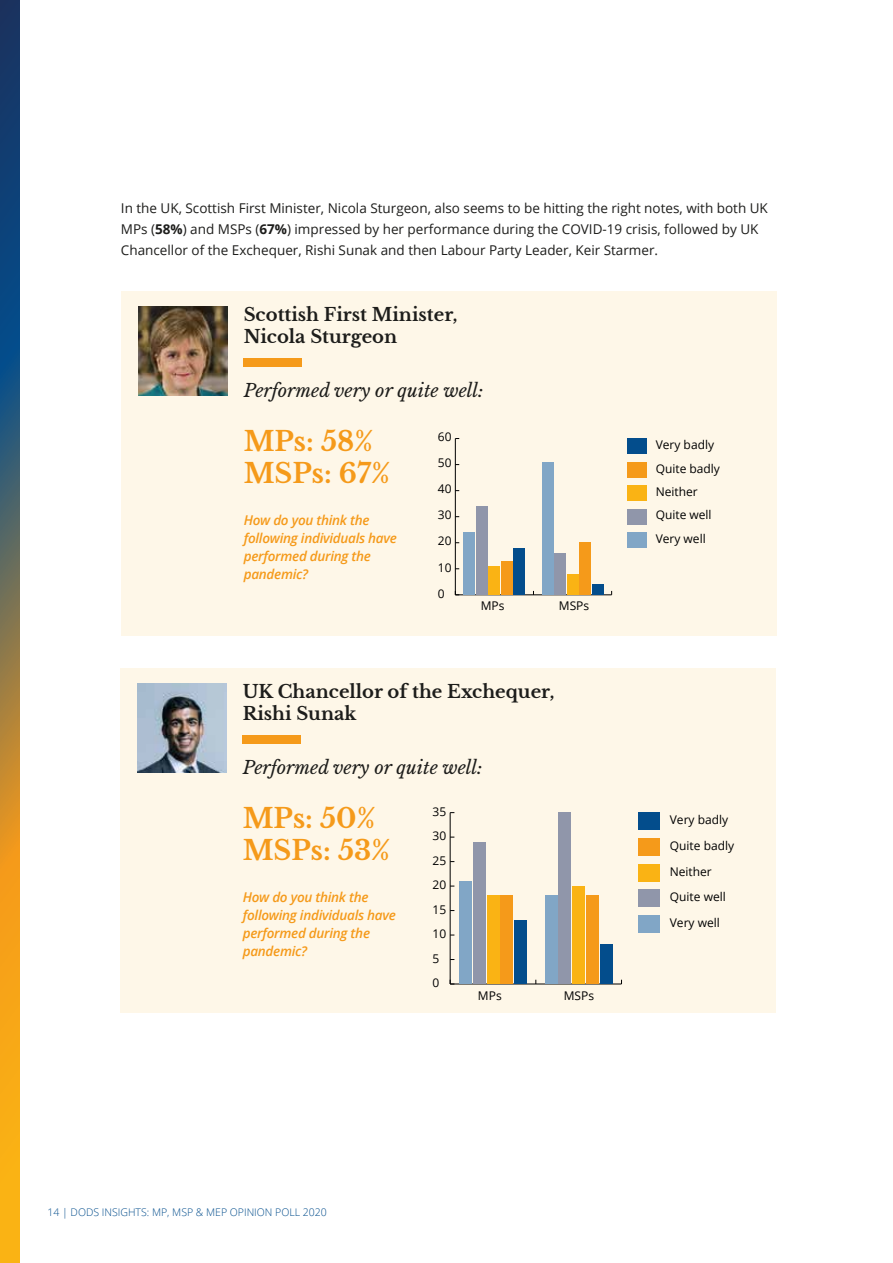
<style>
.page{position:relative;width:893px;height:1263px;background:#fff}
.page>*{position:absolute;margin:0;border:0;box-sizing:border-box;transform-origin:0 0}
.t1{font:700 27px/32.4px "Libre Baskerville";color:#f59a1a}
.t2{font:700 18px/21.6px "Libre Baskerville";color:#1d1d1b}
.t3{font:italic 18px "Libre Baskerville";color:#1d1d1b}
.t4{font:13.5px/21px "Open Sans";color:#1d1d1b}
.t5{font:italic 600 13.5px/18px "Open Sans";letter-spacing:-.02em;color:#f59a1a}
.t6{font:12px/23.4px "Open Sans";color:#000}
.t7{font:300 10.5px "Open Sans";color:#034d8c}
.s1{font-weight:700}
</style>
<div class="page">
<div style="left:121px;top:291px;width:656px;height:345px;background:#fef7e8"></div>
<img style="left:138px;top:306px;width:90px;height:90px">
<hr style="left:455px;top:594px;width:157px;height:1px;background:#000">
<hr style="left:455px;top:438px;width:1px;height:157px;background:#000">
<div style="left:627px;top:438px;width:19px;height:16px;background:#034d8c"></div>
<div style="left:514px;top:548px;width:11px;height:47px;background:#034d8c"></div>
<div style="left:592px;top:584px;width:11px;height:11px;background:#034d8c"></div>
<div style="left:627px;top:462px;width:19px;height:16px;background:#f59a1a"></div>
<div style="left:501px;top:561px;width:12px;height:34px;background:#f59a1a"></div>
<div style="left:579px;top:543px;width:12px;height:52px;background:#f59a1a"></div>
<div style="left:627px;top:485px;width:19px;height:16px;background:#fab314"></div>
<div style="left:489px;top:566px;width:11px;height:29px;background:#fab314"></div>
<div style="left:567px;top:574px;width:11px;height:21px;background:#fab314"></div>
<div style="left:627px;top:509px;width:19px;height:15px;background:#9096aa"></div>
<div style="left:476px;top:506px;width:11px;height:89px;background:#9096aa"></div>
<div style="left:554px;top:553px;width:12px;height:42px;background:#9096aa"></div>
<div style="left:627px;top:532px;width:19px;height:16px;background:#81a6c6"></div>
<div style="left:464px;top:532px;width:11px;height:63px;background:#81a6c6"></div>
<div style="left:542px;top:462px;width:11px;height:133px;background:#81a6c6"></div>
<div style="left:244px;top:359px;width:58px;height:8px;background:#f59a1a"></div>
<div style="left:120px;top:668px;width:656px;height:345px;background:#fef7e8"></div>
<img style="left:137px;top:683px;width:90px;height:90px">
<hr style="left:450px;top:984px;width:171px;height:1px;background:#000">
<hr style="left:450px;top:813px;width:1px;height:171px;background:#000">
<div style="left:638px;top:813px;width:22px;height:17px;background:#034d8c"></div>
<div style="left:514px;top:920px;width:13px;height:64px;background:#034d8c"></div>
<div style="left:600px;top:945px;width:12px;height:39px;background:#034d8c"></div>
<div style="left:638px;top:838px;width:22px;height:17px;background:#f59a1a"></div>
<div style="left:500px;top:896px;width:13px;height:88px;background:#f59a1a"></div>
<div style="left:586px;top:896px;width:13px;height:88px;background:#f59a1a"></div>
<div style="left:638px;top:864px;width:22px;height:17px;background:#fab314"></div>
<div style="left:487px;top:896px;width:12px;height:88px;background:#fab314"></div>
<div style="left:572px;top:886px;width:13px;height:98px;background:#fab314"></div>
<div style="left:638px;top:890px;width:22px;height:17px;background:#9096aa"></div>
<div style="left:473px;top:842px;width:12px;height:142px;background:#9096aa"></div>
<div style="left:559px;top:813px;width:12px;height:171px;background:#9096aa"></div>
<div style="left:638px;top:915px;width:22px;height:17px;background:#81a6c6"></div>
<div style="left:459px;top:881px;width:13px;height:103px;background:#81a6c6"></div>
<div style="left:545px;top:896px;width:12px;height:88px;background:#81a6c6"></div>
<div style="left:243px;top:735px;width:58px;height:9px;background:#f59a1a"></div>
<svg style="left:0;top:0;width:19px;height:1263px;background:#847549"></svg>
<p class="t4" style="left:121px;top:197px;width:648px">In the UK, Scottish First Minister, Nicola Sturgeon, also seems to be hitting the right notes, with both UK<br>MPs (<span class="s1">58%</span>) and MSPs (<span class="s1">67%</span>) impressed by her performance during the COVID-19 crisis, followed by UK<br>Chancellor of the Exchequer, Rishi Sunak and then Labour Party Leader, Keir Starmer.</p>
<h2 class="t2" style="left:244px;top:304px;width:215px">Scottish First Minister,<br>Nicola Sturgeon</h2>
<h2 class="t3" style="left:244px;top:379px;width:241px">Performed very or quite well:</h2>
<h1 class="t1" style="left:244px;top:425px;width:148px">MPs: 58%<br>MSPs: 67%</h1>
<p class="t5" style="left:244px;top:511px;width:155px">How do you think the following individuals have performed during the pandemic?</p>
<p class="t6" style="left:438px;top:425px;width:15px">60</p>
<p class="t6" style="left:438px;top:451px;width:15px">50</p>
<p class="t6" style="left:438px;top:477px;width:15px">40</p>
<p class="t6" style="left:438px;top:503px;width:15px">30</p>
<p class="t6" style="left:438px;top:529px;width:15px">20</p>
<p class="t6" style="left:438px;top:555px;width:15px">10</p>
<p class="t6" style="left:438px;top:581px;width:8px">0</p>
<p class="t6" style="left:481px;top:593px;width:25px">MPs</p>
<p class="t6" style="left:559px;top:593px;width:32px">MSPs</p>
<h2 class="t2" style="left:243px;top:681px;width:313px">UK Chancellor of the Exchequer,<br>Rishi Sunak</h2>
<h2 class="t3" style="left:243px;top:756px;width:241px">Performed very or quite well:</h2>
<h1 class="t1" style="left:243px;top:802px;width:149px">MPs: 50%<br>MSPs: 53%</h1>
<p class="t5" style="left:243px;top:888px;width:155px">How do you think the following individuals have performed during the pandemic?</p>
<p class="t6" style="left:432px;top:799px;width:15px">35</p>
<p class="t6" style="left:432px;top:824px;width:15px">30</p>
<p class="t6" style="left:432px;top:848px;width:15px">25</p>
<p class="t6" style="left:432px;top:873px;width:15px">20</p>
<p class="t6" style="left:432px;top:897px;width:15px">15</p>
<p class="t6" style="left:432px;top:922px;width:15px">10</p>
<p class="t6" style="left:432px;top:946px;width:8px">5</p>
<p class="t6" style="left:432px;top:971px;width:8px">0</p>
<p class="t6" style="left:478px;top:984px;width:25px">MPs</p>
<p class="t6" style="left:564px;top:984px;width:32px">MSPs</p>
<p class="t6" style="left:656px;top:433px;width:66px">Very badly<br>Quite badly<br>Neither<br>Quite well<br>Very well</p>
<p class="t6" style="left:670px;top:807px;width:66px;line-height:25.7px">Very badly<br>Quite badly<br>Neither<br>Quite well<br>Very well</p>
<p class="t7" style="left:47px;top:1205px;width:281px">14 | DODS INSIGHTS: MP, MSP &amp; MEP OPINION POLL 2020</p>
</div>
